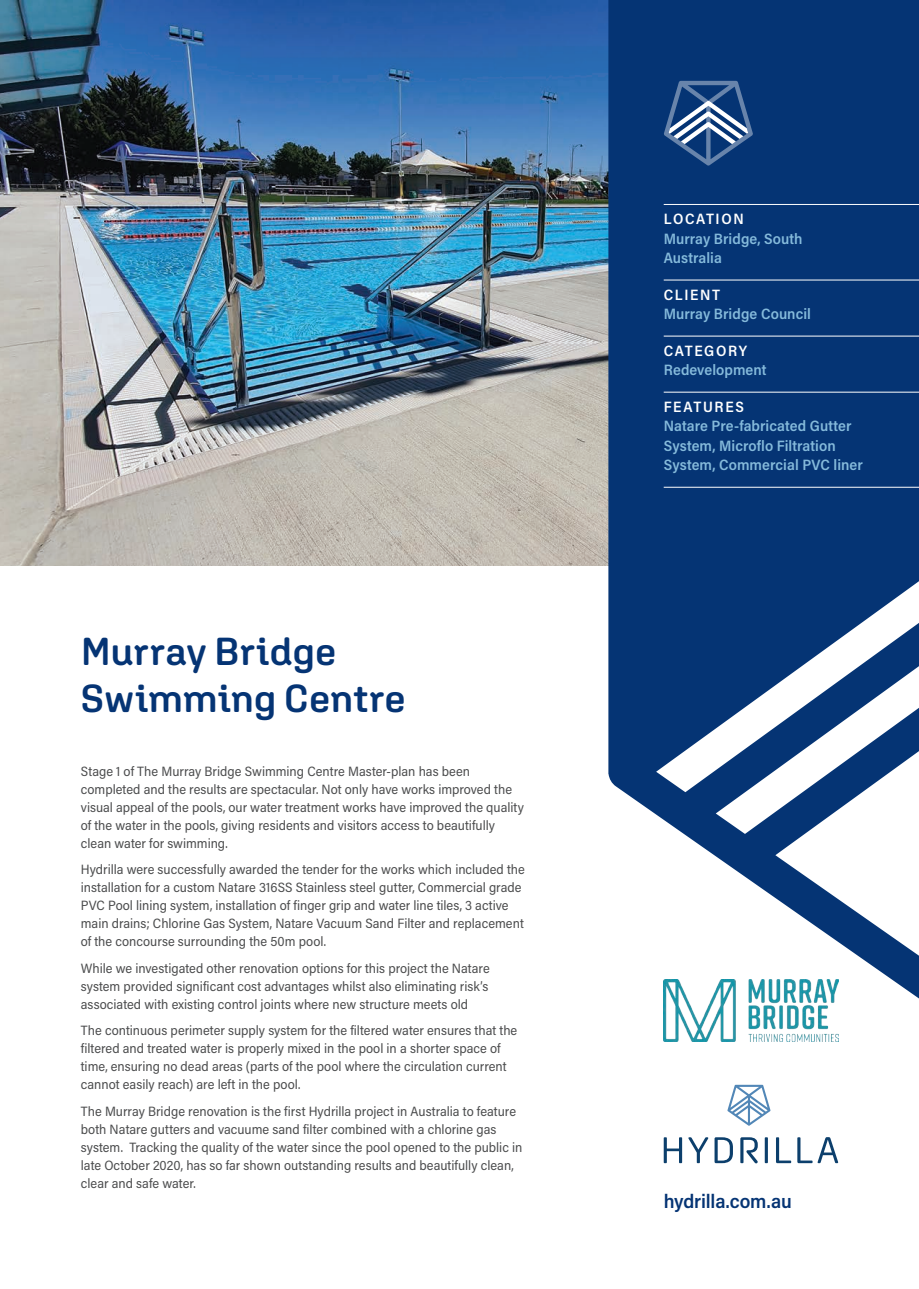
<style>
.page{position:relative;width:919px;height:1289px;background:#fff}
.page>*{position:absolute;margin:0;border:0;box-sizing:border-box;transform-origin:0 0}
.t1{font:600 39px/46.8px "Aglet Sans";color:#053474}
.t2{font:600 19.5px "Acumin Pro Semi Cond";letter-spacing:-.01em;color:#053474}
.t3{font:600 15px/19.5px "Acumin Pro Semi Cond";letter-spacing:.005em;color:#85badb}
.t4{font:600 15px "Acumin Pro Semi Cond";letter-spacing:.105em;color:#fff}
.t5{font:13.5px/18px "Acumin Pro Semi Cond";color:#4b4c4d}
</style>
<div class="page">
<img style="left:0;top:0;width:608px;height:566px">
<svg style="left:663px;top:1137px;width:19px;height:26px"></svg>
<svg style="left:688px;top:1137px;width:20px;height:26px"></svg>
<svg style="left:714px;top:1137px;width:19px;height:26px"></svg>
<svg style="left:740px;top:1137px;width:17px;height:26px"></svg>
<hr style="left:764px;top:1137px;width:3px;height:26px;background:#0c3f6c">
<svg style="left:776px;top:1137px;width:15px;height:26px"></svg>
<svg style="left:797px;top:1137px;width:41px;height:26px"></svg>
<svg style="left:727px;top:1084px;width:43px;height:41px"></svg>
<svg style="left:608px;top:0;width:310px;height:998px;fill:#053474"></svg>
<hr style="left:663px;top:204px;width:255px;height:1px;background:#fff">
<hr style="left:663px;top:280px;width:255px;height:1px;background:#fff">
<hr style="left:663px;top:336px;width:255px;height:1px;background:#fff">
<hr style="left:663px;top:392px;width:255px;height:1px;background:#fff">
<hr style="left:663px;top:487px;width:255px;height:1px;background:#fff">
<svg style="left:663px;top:81px;width:89px;height:84px"></svg>
<img style="left:663px;top:979px;width:175px;height:62px">
<h1 class="t1" style="left:81px;top:627px;width:326px">Murray Bridge<br>Swimming Centre</h1>
<p class="t5" style="left:81px;top:761px;width:444px">Stage 1 of The Murray Bridge Swimming Centre Master-plan has been completed and the results are spectacular. Not only have works improved the visual appeal of the pools, our water treatment works have improved the quality of the water in the pools, giving residents and visitors access to beautifully clean water for swimming.</p>
<p class="t5" style="left:81px;top:859px;width:445px">Hydrilla were successfully awarded the tender for the works which included the installation for a custom Natare 316SS Stainless steel gutter, Commercial grade PVC Pool lining system, installation of finger grip and water line tiles, 3 active main drains; Chlorine Gas System, Natare Vacuum Sand Filter and replacement of the concourse surrounding the 50m pool.</p>
<p class="t5" style="left:81px;top:958px;width:410px;text-align:justify">While we investigated other renovation options for this project the Natare system provided significant cost advantages whilst also eliminating risk’s associated with existing control joints where new structure meets old</p>
<p class="t5" style="left:81px;top:1020px;width:438px">The continuous perimeter supply system for the filtered water ensures that the filtered and treated water is properly mixed in the pool in a shorter space of time, ensuring no dead areas (parts of the pool where the circulation current cannot easily reach) are left in the pool.</p>
<p class="t5" style="left:81px;top:1101px;width:443px">The Murray Bridge renovation is the first Hydrilla project in Australia to feature both Natare gutters and vacuume sand filter combined with a chlorine gas system. Tracking the quality of the water since the pool opened to the public in late October 2020, has so far shown outstanding results and beautifully clean, clear and safe water.</p>
<p class="t4" style="left:663px;top:208px;width:81px">LOCATION</p>
<p class="t3" style="left:663px;top:228px;width:140px">Murray Bridge, South<br>Australia</p>
<p class="t4" style="left:663px;top:284px;width:58px">CLIENT</p>
<p class="t3" style="left:663px;top:303px;width:149px">Murray Bridge Council</p>
<p class="t4" style="left:663px;top:340px;width:85px">CATEGORY</p>
<p class="t3" style="left:663px;top:359px;width:104px">Redevelopment</p>
<p class="t4" style="left:663px;top:396px;width:82px">FEATURES</p>
<p class="t3" style="left:663px;top:415px;width:200px">Natare Pre-fabricated Gutter<br>System, Microflo Filtration<br>System, Commercial PVC liner</p>
<h2 class="t2" style="left:663px;top:1187px;width:129px">hydrilla.com.au</h2>
</div>
